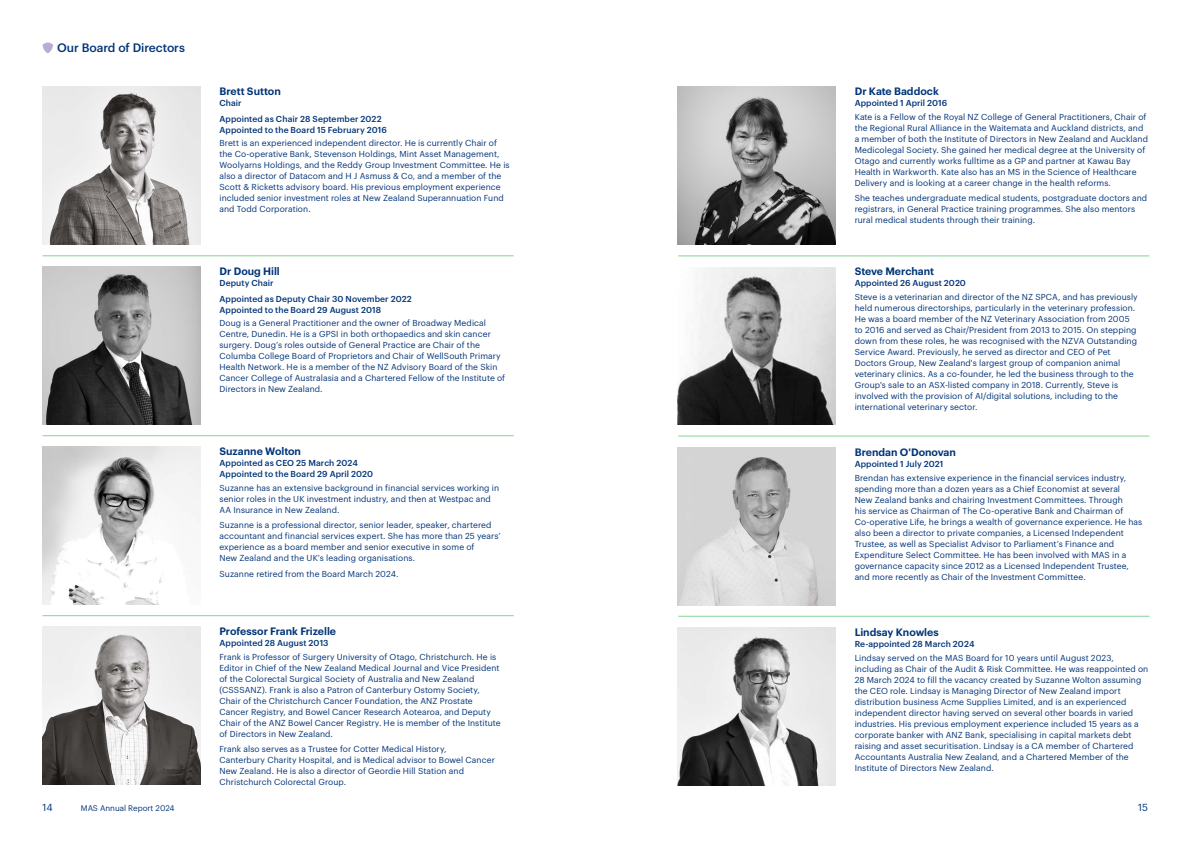
<style>
.page{position:relative;width:1191px;height:842px;background:#fff}
.page>*{position:absolute;margin:0;border:0;box-sizing:border-box;transform-origin:0 0}
.t1{font:500 12px "Graphik";letter-spacing:-.005em;color:#003478}
.t2{font:600 10.5px "Graphik";color:#003478}
.t3{font:10px "Graphik";color:#003478}
.t4{font:8.5px/11px "Graphik";letter-spacing:.01em;color:#003478}
.t5{font:500 8.5px/15.2px "Graphik";letter-spacing:.01em;color:#003478}
.t6{font:8px "Graphik";color:#003478}
</style>
<div class="page">
<img style="left:43px;top:87px;width:157px;height:158px">
<img style="left:677px;top:267px;width:158px;height:158px">
<img style="left:677px;top:447px;width:158px;height:158px">
<img style="left:677px;top:627px;width:158px;height:158px">
<img style="left:43px;top:267px;width:157px;height:158px">
<img style="left:43px;top:447px;width:157px;height:158px">
<img style="left:43px;top:627px;width:157px;height:158px">
<hr style="left:43px;top:255px;width:471px;height:1px;background:#86d295">
<hr style="left:678px;top:255px;width:471px;height:1px;background:#86d295">
<hr style="left:43px;top:435px;width:471px;height:1px;background:#86d295">
<hr style="left:678px;top:436px;width:471px;height:1px;background:#86d295">
<hr style="left:43px;top:615px;width:471px;height:1px;background:#86d295">
<hr style="left:678px;top:616px;width:471px;height:1px;background:#86d295">
<svg style="left:42px;top:43px;width:11px;height:10px"></svg>
<img style="left:677px;top:87px;width:158px;height:158px">
<h1 class="t1" style="left:57px;top:39px;width:129px">Our Board of Directors</h1>
<p class="t2" style="left:219px;top:84px;width:63px">Brett Sutton</p>
<p class="t5" style="left:219px;top:95px;width:164px">Chair<br>Appointed as Chair 28 September 2022</p>
<p class="t5" style="left:219px;top:121px;width:169px">Appointed to the Board 15 February 2016</p>
<p class="t4" style="left:219px;top:137px;width:292px">Brett is an experienced independent director. He is currently Chair of the Co-operative Bank, Stevenson Holdings, Mint Asset Management, Woolyarns Holdings, and the Reddy Group Investment Committee. He is also a director of Datacom and H J Asmuss &amp; Co, and a member of the Scott &amp; Ricketts advisory board. His previous employment experience included senior investment roles at New Zealand Superannuation Fund and Todd Corporation.</p>
<p class="t2" style="left:219px;top:263px;width:62px">Dr Doug Hill</p>
<p class="t5" style="left:219px;top:275px;width:194px">Deputy Chair<br>Appointed as Deputy Chair 30 November 2022</p>
<p class="t5" style="left:219px;top:301px;width:163px">Appointed to the Board 29 August 2018</p>
<p class="t4" style="left:219px;top:317px;width:287px">Doug is a General Practitioner and the owner of Broadway Medical Centre, Dunedin. He is a GPSI in both orthopaedics and skin cancer surgery. Doug’s roles outside of General Practice are Chair of the Columba College Board of Proprietors and Chair of WellSouth Primary Health Network. He is a member of the NZ Advisory Board of the Skin Cancer College of Australasia and a Chartered Fellow of the Institute of Directors in New Zealand.</p>
<p class="t2" style="left:219px;top:443px;width:83px">Suzanne Wolton</p>
<p class="t5" style="left:219px;top:457px;width:155px;line-height:11px">Appointed as CEO 25 March 2024<br>Appointed to the Board 29 April 2020</p>
<p class="t4" style="left:219px;top:482px;width:281px">Suzanne has an extensive background in financial services working in senior roles in the UK investment industry, and then at Westpac and<br>AA Insurance in New Zealand.</p>
<p class="t4" style="left:219px;top:519px;width:283px">Suzanne is a professional director, senior leader, speaker, chartered accountant and financial services expert. She has more than 25 years’ experience as a board member and senior executive in some of<br>New Zealand and the UK’s leading organisations.</p>
<p class="t4" style="left:219px;top:567px;width:180px">Suzanne retired from the Board March 2024.</p>
<p class="t2" style="left:219px;top:623px;width:118px">Professor Frank Frizelle</p>
<p class="t5" style="left:219px;top:635px;width:111px">Appointed 28 August 2013</p>
<p class="t4" style="left:219px;top:651px;width:282px">Frank is Professor of Surgery University of Otago, Christchurch. He is Editor in Chief of the New Zealand Medical Journal and Vice President of the Colorectal Surgical Society of Australia and New Zealand (CSSSANZ). Frank is also a Patron of Canterbury Ostomy Society, Chair of the Christchurch Cancer Foundation, the ANZ Prostate Cancer Registry, and Bowel Cancer Research Aotearoa, and Deputy Chair of the ANZ Bowel Cancer Registry. He is member of the Institute of Directors in New Zealand.</p>
<p class="t4" style="left:219px;top:743px;width:277px">Frank also serves as a Trustee for Cotter Medical History,<br>Canterbury Charity Hospital, and is Medical advisor to Bowel Cancer New Zealand. He is also a director of Geordie Hill Station and Christchurch Colorectal Group.</p>
<p class="t2" style="left:854px;top:84px;width:86px">Dr Kate Baddock</p>
<p class="t5" style="left:854px;top:95px;width:94px">Appointed 1 April 2016</p>
<p class="t4" style="left:854px;top:111px;width:295px">Kate is a Fellow of the Royal NZ College of General Practitioners, Chair of the Regional Rural Alliance in the Waitemata and Auckland districts, and a member of both the Institute of Directors in New Zealand and Auckland Medicolegal Society. She gained her medical degree at the University of Otago and currently works fulltime as a GP and partner at Kawau Bay Health in Warkworth. Kate also has an MS in the Science of Healthcare Delivery and is looking at a career change in the health reforms.</p>
<p class="t4" style="left:854px;top:192px;width:294px">She teaches undergraduate medical students, postgraduate doctors and registrars, in General Practice training programmes. She also mentors rural medical students through their training.</p>
<p class="t2" style="left:854px;top:263px;width:81px">Steve Merchant</p>
<p class="t5" style="left:854px;top:275px;width:113px">Appointed 26 August 2020</p>
<p class="t4" style="left:854px;top:291px;width:284px">Steve is a veterinarian and director of the NZ SPCA, and has previously held numerous directorships, particularly in the veterinary profession.<br>He was a board member of the NZ Veterinary Association from 2005 to 2016 and served as Chair/President from 2013 to 2015. On stepping down from these roles, he was recognised with the NZVA Outstanding Service Award. Previously, he served as director and CEO of Pet Doctors Group, New Zealand's largest group of companion animal veterinary clinics. As a co-founder, he led the business through to the Group's sale to an ASX-listed company in 2018. Currently, Steve is involved with the provision of AI/digital solutions, including to the international veterinary sector.</p>
<p class="t2" style="left:854px;top:444px;width:103px">Brendan O'Donovan</p>
<p class="t5" style="left:854px;top:455px;width:90px">Appointed 1 July 2021</p>
<p class="t4" style="left:854px;top:471px;width:289px">Brendan has extensive experience in the financial services industry, spending more than a dozen years as a Chief Economist at several<br>New Zealand banks and chairing Investment Committees. Through<br>his service as Chairman of The Co-operative Bank and Chairman of Co-operative Life, he brings a wealth of governance experience. He has also been a director to private companies, a Licensed Independent Trustee, as well as Specialist Advisor to Parliament’s Finance and Expenditure Select Committee. He has been involved with MAS in a governance capacity since 2012 as a Licensed Independent Trustee, and more recently as Chair of the Investment Committee.</p>
<p class="t2" style="left:854px;top:624px;width:86px">Lindsay Knowles</p>
<p class="t5" style="left:854px;top:635px;width:121px">Re-appointed 28 March 2024</p>
<p class="t4" style="left:854px;top:651px;width:295px">Lindsay served on the MAS Board for 10 years until August 2023, including as Chair of the Audit &amp; Risk Committee. He was reappointed on 28 March 2024 to fill the vacancy created by Suzanne Wolton assuming the CEO role. Lindsay is Managing Director of New Zealand import distribution business Acme Supplies Limited, and is an experienced independent director having served on several other boards in varied industries. His previous employment experience included 15 years as a corporate banker with ANZ Bank, specialising in capital markets debt raising and asset securitisation. Lindsay is a CA member of Chartered Accountants Australia New Zealand, and a Chartered Member of the Institute of Directors New Zealand.</p>
<p class="t3" style="left:43px;top:800px;width:12px">14</p>
<p class="t6" style="left:81px;top:802px;width:95px">MAS Annual Report 2024</p>
<p class="t3" style="left:1138px;top:800px;width:11px">15</p>
</div>
